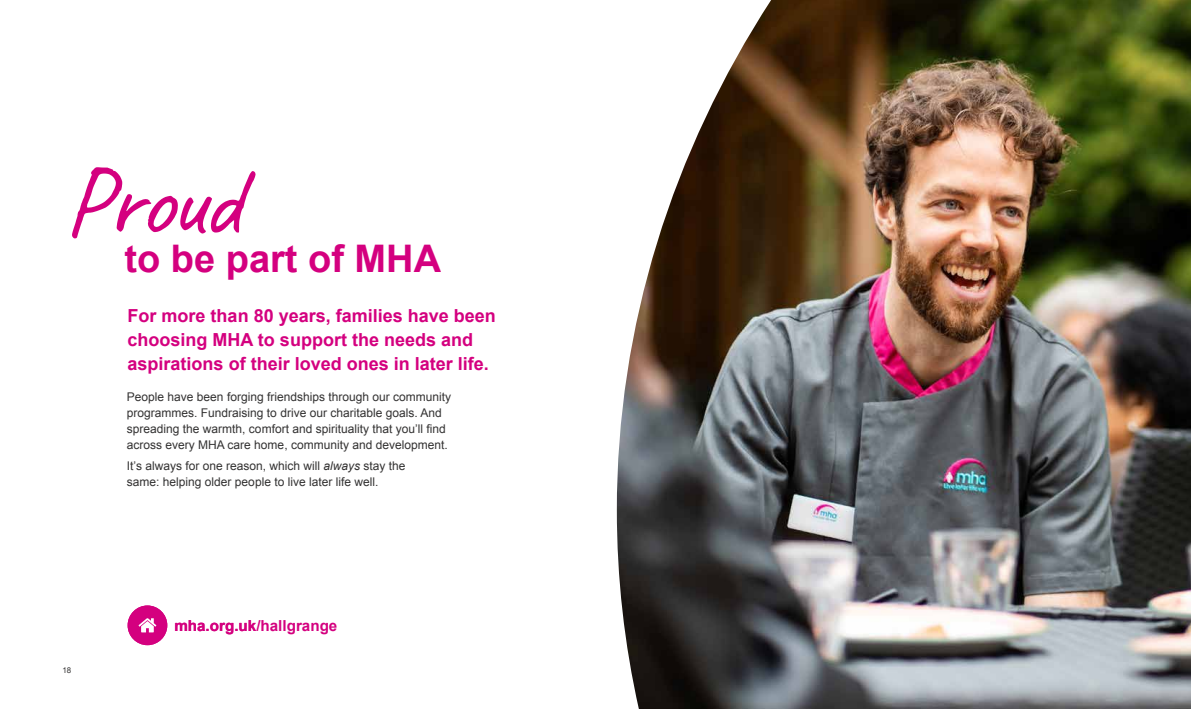
<style>
.page{position:relative;width:1191px;height:709px;background:#fff}
.page>*{position:absolute;margin:0;border:0;box-sizing:border-box;transform-origin:0 0}
.t1{font:100px "Caveat";letter-spacing:-.04em;color:#d4007f}
.t2{font:700 38px "Arial";color:#d4007f}
.t3{font:700 18px/24px "Arial";color:#d4007f}
.t4{font:700 15.2px "Arial";color:#d4007f}
.t5{font:12px/16px "Arial";color:#333232}
.t6{font:8px "Arial";color:#333232}
.s1{font-style:italic}
</style>
<div class="page">
<img style="left:617px;top:0;width:574px;height:709px">
<div style="left:128px;top:605px;width:39px;height:40px;background:#d4007f;border-radius:50%"></div>
<svg style="left:138px;top:618px;width:18px;height:14px"></svg>
<h1 class="t1" style="left:64px;top:137px;width:180px">Proud</h1>
<h2 class="t2" style="left:124px;top:233px;width:318px">to be part of MHA</h2>
<h3 class="t3" style="left:128px;top:304px;width:370px">For more than 80 years, families have been choosing MHA to support the needs and aspirations of their loved ones in later life.</h3>
<p class="t5" style="left:127px;top:388px;width:326px">People have been forging friendships through our community programmes. Fundraising to drive our charitable goals. And spreading the warmth, comfort and spirituality that you’ll find across every MHA care home, community and development.</p>
<p class="t5" style="left:127px;top:458px;width:280px">It’s always for one reason, which will <span class="s1">always</span> stay the same: helping older people to live later life well.</p>
<p class="t6" style="left:62px;top:665px;width:10px">18</p>
<p class="t4" style="left:174px;top:615px;width:164px">mha.org.uk/hallgrange</p>
</div>
